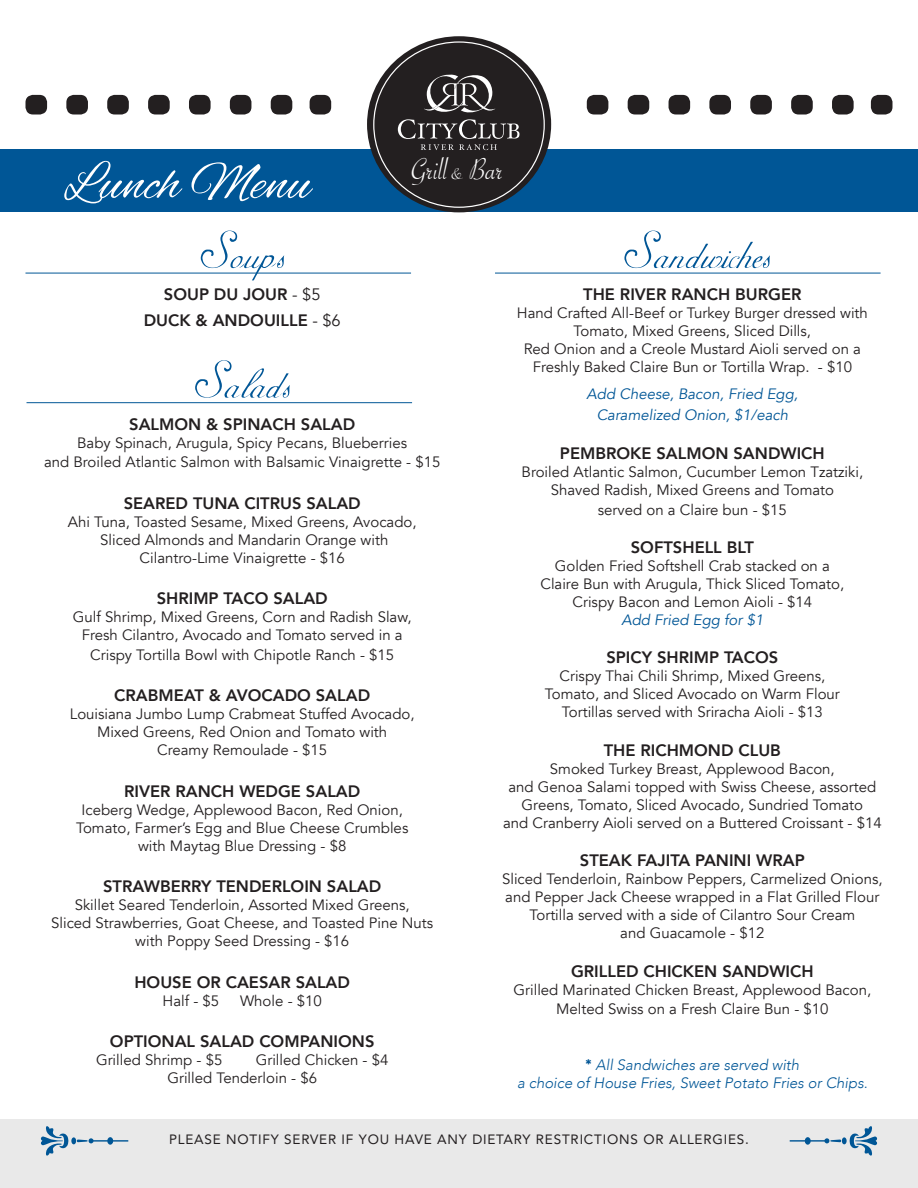
<style>
.page{position:relative;width:918px;height:1188px;background:#fff}
.page>*{position:absolute;margin:0;border:0;box-sizing:border-box;transform-origin:0 0}
.t1{font:60px "Adine Kirnberg Alternate";color:#005696}
.t2{font:54px "Alex Brush";color:#fff}
.t3{font:32.25px "Savoye Let Plain";color:#fff}
.t4{font:800 16.5px "Avenir";color:#231f20}
.t5{font:15px/18px "Avenir";color:#231f20;text-align:center}
.t6{font:italic 300 15px "Avenir";color:#005696}
.t7{font:italic 15px "Avenir";color:#005696}
.t8{font:13.5px "Avenir";letter-spacing:.06em;color:#231f20}
.s1{font-size:18.15px}
.s2{font-weight:400}
.s3{font-family:"Grueber";font-weight:400;font-style:normal}
</style>
<div class="page">
<div style="left:0;top:1119px;width:918px;height:69px;background:#e9e9e9"></div>
<hr style="left:26px;top:273px;width:385px;height:1px;background:#005696">
<hr style="left:27px;top:402px;width:385px;height:1px;background:#005696">
<hr style="left:495px;top:273px;width:386px;height:1px;background:#005696">
<svg style="left:41px;top:1126px;width:87px;height:30px"></svg>
<svg style="left:790px;top:1126px;width:87px;height:30px"></svg>
<div style="left:0;top:149px;width:918px;height:63px;background:#005696"></div>
<div style="left:367px;top:36px;width:184px;height:176px;background:#231f20;border-radius:50%"></div>
<svg style="left:395px;top:74px;width:125px;height:112px"></svg>
<div style="left:26px;top:95px;width:21px;height:20px;background:#231f20;border-radius:7px"></div>
<div style="left:66px;top:95px;width:22px;height:20px;background:#231f20;border-radius:7px"></div>
<div style="left:107px;top:95px;width:22px;height:20px;background:#231f20;border-radius:7px"></div>
<div style="left:148px;top:95px;width:22px;height:20px;background:#231f20;border-radius:7px"></div>
<div style="left:189px;top:95px;width:22px;height:20px;background:#231f20;border-radius:7px"></div>
<div style="left:230px;top:95px;width:21px;height:20px;background:#231f20;border-radius:7px"></div>
<div style="left:271px;top:95px;width:21px;height:20px;background:#231f20;border-radius:7px"></div>
<div style="left:310px;top:95px;width:21px;height:20px;background:#231f20;border-radius:7px"></div>
<div style="left:587px;top:95px;width:21px;height:20px;background:#231f20;border-radius:7px"></div>
<div style="left:628px;top:95px;width:21px;height:20px;background:#231f20;border-radius:7px"></div>
<div style="left:669px;top:95px;width:21px;height:20px;background:#231f20;border-radius:7px"></div>
<div style="left:709px;top:95px;width:22px;height:20px;background:#231f20;border-radius:7px"></div>
<div style="left:750px;top:95px;width:22px;height:20px;background:#231f20;border-radius:7px"></div>
<div style="left:791px;top:95px;width:22px;height:20px;background:#231f20;border-radius:7px"></div>
<div style="left:832px;top:95px;width:22px;height:20px;background:#231f20;border-radius:7px"></div>
<div style="left:871px;top:95px;width:21px;height:20px;background:#231f20;border-radius:7px"></div>
<p class="t2" style="left:64px;top:153px;width:248px">Lunch Menu</p>
<p class="t3" style="left:412px;top:148px;width:93px">Grill <span class="s1">&amp;</span> Bar</p>
<p class="t1" style="left:199px;top:222px;width:88px">Soups</p>
<p class="t4" style="left:164px;top:281px;width:158px">SOUP DU JOUR <span class="s2">- $5</span></p>
<p class="t4" style="left:144px;top:307px;width:199px">DUCK &amp; ANDOUILLE <span class="s2">- $6</span></p>
<p class="t1" style="left:193px;top:351px;width:99px">Salads</p>
<p class="t4" style="left:129px;top:411px;width:228px">SALMON &amp; SPINACH SALAD</p>
<p class="t5" style="left:77px;top:434px;width:332px">Baby Spinach, Arugula, Spicy Pecans, Blueberries</p>
<p class="t5" style="left:44px;top:453px;width:398px">and Broiled Atlantic Salmon with Balsamic Vinaigrette - $15</p>
<p class="t4" style="left:124px;top:490px;width:239px">SEARED TUNA CITRUS SALAD</p>
<p class="t5" style="left:68px;top:513px;width:350px">Ahi Tuna, Toasted Sesame, Mixed Greens, Avocado,</p>
<p class="t5" style="left:100px;top:531px;width:290px">Sliced Almonds and Mandarin Orange with</p>
<p class="t5" style="left:140px;top:549px;width:207px">Cilantro-Lime Vinaigrette - $16</p>
<p class="t4" style="left:157px;top:586px;width:173px">SHRIMP TACO SALAD</p>
<p class="t5" style="left:73px;top:608px;width:340px">Gulf Shrimp, Mixed Greens, Corn and Radish Slaw,</p>
<p class="t5" style="left:82px;top:626px;width:322px">Fresh Cilantro, Avocado and Tomato served in a</p>
<p class="t5" style="left:90px;top:646px;width:306px">Crispy Tortilla Bowl with Chipotle Ranch - $15</p>
<p class="t4" style="left:114px;top:683px;width:257px">CRABMEAT &amp; AVOCADO SALAD</p>
<p class="t5" style="left:70px;top:705px;width:346px">Louisiana Jumbo Lump Crabmeat Stuffed Avocado,</p>
<p class="t5" style="left:97px;top:723px;width:292px">Mixed Greens, Red Onion and Tomato with</p>
<p class="t5" style="left:157px;top:741px;width:172px">Creamy Remoulade - $15</p>
<p class="t4" style="left:124px;top:778px;width:238px">RIVER RANCH WEDGE SALAD</p>
<p class="t5" style="left:82px;top:801px;width:323px">Iceberg Wedge, Applewood Bacon, Red Onion,</p>
<p class="t5" style="left:76px;top:819px;width:334px">Tomato, Farmer’s Egg and Blue Cheese Crumbles</p>
<p class="t5" style="left:138px;top:837px;width:210px">with Maytag Blue Dressing - $8</p>
<p class="t4" style="left:103px;top:874px;width:280px">STRAWBERRY TENDERLOIN SALAD</p>
<p class="t5" style="left:75px;top:896px;width:337px">Skillet Seared Tenderloin, Assorted Mixed Greens,</p>
<p class="t5" style="left:51px;top:914px;width:384px">Sliced Strawberries, Goat Cheese, and Toasted Pine Nuts</p>
<p class="t5" style="left:135px;top:932px;width:215px">with Poppy Seed Dressing - $16</p>
<p class="t4" style="left:134px;top:969px;width:217px">HOUSE OR CAESAR SALAD</p>
<p class="t5" style="left:163px;top:992px;width:58px">Half - $5</p>
<p class="t5" style="left:240px;top:992px;width:83px">Whole - $10</p>
<p class="t4" style="left:110px;top:1028px;width:266px">OPTIONAL SALAD COMPANIONS</p>
<p class="t5" style="left:96px;top:1051px;width:128px">Grilled Shrimp - $5</p>
<p class="t5" style="left:256px;top:1051px;width:134px">Grilled Chicken - $4</p>
<p class="t5" style="left:167px;top:1069px;width:151px">Grilled Tenderloin - $6</p>
<p class="t1" style="left:623px;top:222px;width:150px">Sandwiches</p>
<p class="t4" style="left:583px;top:281px;width:220px">THE RIVER RANCH BURGER</p>
<p class="t5" style="left:517px;top:304px;width:353px">Hand Crafted All-Beef or Turkey Burger dressed with</p>
<p class="t5" style="left:574px;top:322px;width:239px">Tomato, Mixed Greens, Sliced Dills,</p>
<p class="t5" style="left:524px;top:340px;width:339px">Red Onion and a Creole Mustard Aioli served on a</p>
<p class="t5" style="left:533px;top:358px;width:321px">Freshly Baked Claire Bun or Tortilla Wrap. - $10</p>
<p class="t7" style="left:587px;top:385px;width:213px">Add Cheese, Bacon, Fried Egg,</p>
<p class="t7" style="left:597px;top:406px;width:193px">Caramelized Onion, $1/each</p>
<p class="t4" style="left:560px;top:440px;width:266px">PEMBROKE SALMON SANDWICH</p>
<p class="t5" style="left:522px;top:463px;width:343px">Broiled Atlantic Salmon, Cucumber Lemon Tzatziki,</p>
<p class="t5" style="left:551px;top:481px;width:285px">Shaved Radish, Mixed Greens and Tomato</p>
<p class="t5" style="left:598px;top:501px;width:190px">served on a Claire bun - $15</p>
<p class="t4" style="left:631px;top:535px;width:125px">SOFTSHELL BLT</p>
<p class="t5" style="left:555px;top:557px;width:277px">Golden Fried Softshell Crab stacked on a</p>
<p class="t5" style="left:540px;top:575px;width:305px">Claire Bun with Arugula, Thick Sliced Tomato,</p>
<p class="t5" style="left:572px;top:593px;width:241px">Crispy Bacon and Lemon Aioli - $14</p>
<p class="t7" style="left:621px;top:611px;width:143px">Add Fried Egg for $1</p>
<p class="t4" style="left:606px;top:645px;width:174px">SPICY SHRIMP TACOS</p>
<p class="t5" style="left:559px;top:668px;width:267px">Crispy Thai Chili Shrimp, Mixed Greens,</p>
<p class="t5" style="left:545px;top:686px;width:297px">Tomato, and Sliced Avocado on Warm Flour</p>
<p class="t5" style="left:562px;top:704px;width:263px">Tortillas served with Sriracha Aioli - $13</p>
<p class="t4" style="left:604px;top:737px;width:179px">THE RICHMOND CLUB</p>
<p class="t5" style="left:550px;top:760px;width:286px">Smoked Turkey Breast, Applewood Bacon,</p>
<p class="t5" style="left:508px;top:778px;width:369px">and Genoa Salami topped with Swiss Cheese, assorted<br>Greens, Tomato, Sliced Avocado, Sundried Tomato</p>
<p class="t5" style="left:503px;top:814px;width:380px">and Cranberry Aioli served on a Buttered Croissant - $14</p>
<p class="t4" style="left:580px;top:848px;width:226px">STEAK FAJITA PANINI WRAP</p>
<p class="t5" style="left:502px;top:870px;width:382px">Sliced Tenderloin, Rainbow Peppers, Carmelized Onions,</p>
<p class="t5" style="left:505px;top:888px;width:376px">and Pepper Jack Cheese wrapped in a Flat Grilled Flour<br>Tortilla served with a side of Cilantro Sour Cream</p>
<p class="t5" style="left:620px;top:924px;width:146px">and Guacamole - $12</p>
<p class="t4" style="left:571px;top:958px;width:244px">GRILLED CHICKEN SANDWICH</p>
<p class="t5" style="left:513px;top:981px;width:359px">Grilled Marinated Chicken Breast, Applewood Bacon,</p>
<p class="t5" style="left:556px;top:1001px;width:274px">Melted Swiss on a Fresh Claire Bun - $10</p>
<p class="t6" style="left:585px;top:1056px;width:215px"><span class="s3">*</span> All Sandwiches are served with</p>
<p class="t6" style="left:517px;top:1074px;width:352px">a choice of House Fries, Sweet Potato Fries or Chips.</p>
<p class="t8" style="left:169px;top:1128px;width:581px">PLEASE NOTIFY SERVER IF YOU HAVE ANY DIETARY RESTRICTIONS OR ALLERGIES.</p>
</div>
